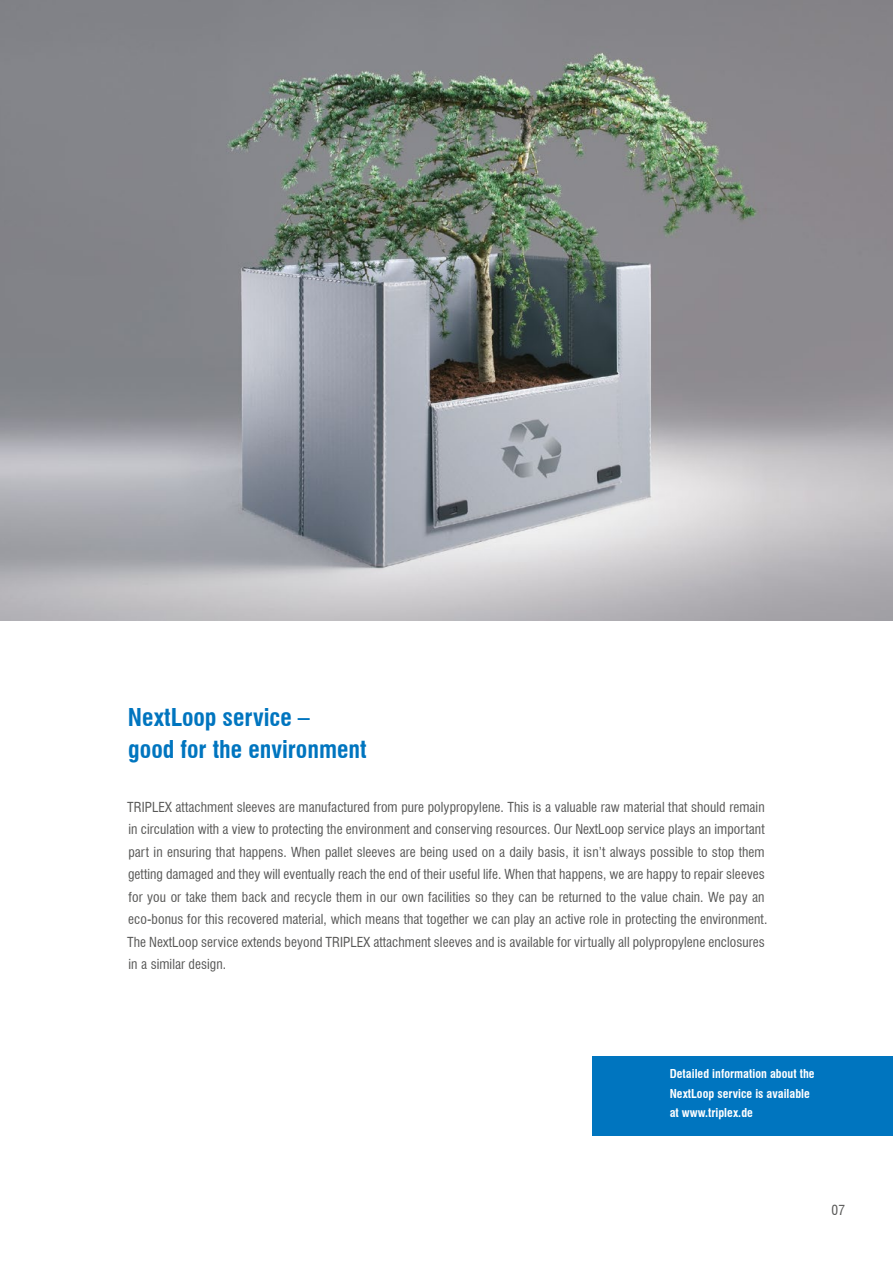
<style>
.page{position:relative;width:893px;height:1263px;background:#fff}
.page>*{position:absolute;margin:0;border:0;box-sizing:border-box;transform-origin:0 0}
.t1{font:700 condensed 24px/31.5px "Swiss 721 BT";color:#0075bf}
.t2{font:condensed 13.5px/22.5px "Swiss 721 BT";letter-spacing:.005em;color:#575756}
.t3{font:700 condensed 12px/19.5px "Swiss 721 BT";letter-spacing:.005em;color:#fff}
</style>
<div class="page">
<img style="left:0;top:0;width:893px;height:621px">
<div style="left:592px;top:1056px;width:301px;height:79px;background:#0075bf"></div>
<h1 class="t1" style="left:128px;top:702px;width:240px">NextLoop service –<br>good for the environment</h1>
<p class="t2" style="left:127px;top:796px;width:642px">TRIPLEX attachment sleeves are manufactured from pure polypropylene. This is a valuable raw material that should remain in circulation with a view to protecting the environment and conserving resources. Our NextLoop service plays an important part in ensuring that happens. When pallet sleeves are being used on a daily basis, it isn’t always possible to stop them getting damaged and they will eventually reach the end of their useful life. When that happens, we are happy to repair sleeves for you or take them back and recycle them in our own facilities so they can be returned to the value chain. We pay an eco-bonus for this recovered material, which means that together we can play an active role in protecting the environment.<br>The NextLoop service extends beyond TRIPLEX attachment sleeves and is available for virtually all polypropylene enclosures in a similar design.</p>
<p class="t3" style="left:670px;top:1064px;width:146px">Detailed information about the<br>NextLoop service is available at www.triplex.de</p>
<p class="t2" style="left:832px;top:1198px;width:15px">07</p>
</div>
